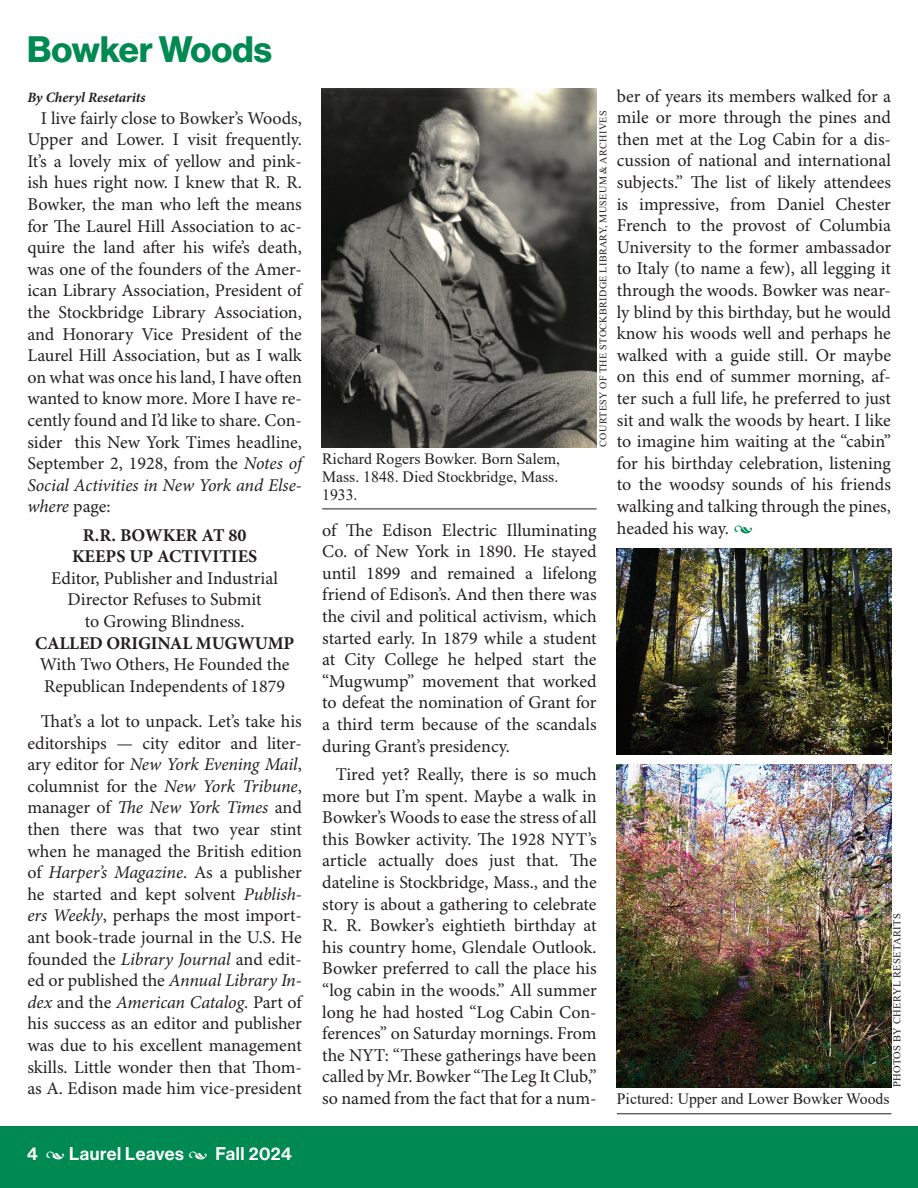
<style>
.page{position:relative;width:918px;height:1188px;background:#fff}
.page>*{position:absolute;margin:0;border:0;box-sizing:border-box;transform-origin:0 0}
.t1{font:36px "N Haas Grotesk DS Pro 75 Bd";letter-spacing:.005em;color:#008a52}
.t2{font:18px/21.6px "Minion Pro";color:#231f20;text-align:justify}
.t3{font:700 18px/21.6px "Minion Pro";letter-spacing:-.01em;color:#231f20;text-align:center}
.t4{font:18px "N Haas Grotesk DS Pro 65 Md";letter-spacing:.03em;color:#fff}
.t5{font:15.75px/18px "Times New Roman";color:#231f20;text-align:justify}
.t6{font:italic 700 14.25px "Minion Pro";color:#231f20}
.t7{font:10.5px "Times New Roman";letter-spacing:.035em;color:#231f20}
.t8{font:10.2px "Times New Roman";letter-spacing:.035em;color:#231f20}
.s1{font-style:italic}
.s2{font-family:"Minion Pro";font-style:italic}
.s3{font-style:italic;color:#008a52}
</style>
<div class="page">
<div style="left:0;top:1127px;width:918px;height:61px;background:#008a52"></div>
<img style="left:322px;top:89px;width:274px;height:358px">
<hr style="left:322px;top:509px;width:275px;height:1px;background:#231f20">
<img style="left:617px;top:549px;width:274px;height:206px">
<img style="left:617px;top:765px;width:274px;height:323px">
<hr style="left:617px;top:1113px;width:274px;height:1px;background:#231f20">
<h1 class="t1" style="left:27px;top:29px;width:246px">Bowker Woods</h1>
<p class="t6" style="left:27px;top:87px;width:120px">By Cheryl Resetarits</p>
<p class="t2" style="left:27px;top:108px;width:276px;text-indent:14px">I live fairly close to Bowker’s Woods, Upper and Lower. I visit frequently.<br>It’s a lovely mix of yellow and pink&shy;ish hues right now. I knew that R. R.<br>Bowker, the man who left the means for The Laurel Hill Association to ac&shy;quire the land after his wife’s death, was one of the founders of the Amer&shy;ican Library Association, President of the Stockbridge Library Association, and Honorary Vice President of the Laurel Hill Association, but as I walk on what was once his land, I have often wanted to know more. More I have re&shy;cently found and I’d like to share. Con&shy;sider this New York Times headline, September 2, 1928, from the <span class="s1">Notes of Social Activities in New York and Else&shy;where</span> page:</p>
<p class="t3" style="left:72px;top:524px;width:187px">R.R. BOWKER AT 80<br>KEEPS UP ACTIVITIES</p>
<p class="t2" style="left:51px;top:568px;width:228px;text-align:center">Editor, Publisher and Industrial<br>Director Refuses to Submit<br>to Growing Blindness.</p>
<p class="t3" style="left:35px;top:632px;width:261px">CALLED ORIGINAL MUGWUMP</p>
<p class="t2" style="left:40px;top:654px;width:251px">With Two Others, He Founded the<br>Republican Independents of 1879</p>
<p class="t2" style="left:27px;top:711px;width:276px;text-indent:14px">That’s a lot to unpack. Let’s take his editorships — city editor and liter&shy;ary editor for <span class="s1">New York Evening Mail</span>, columnist for the <span class="s1">New York Tribune</span>, manager of <span class="s1">The New York Times</span> and then there was that two year stint when he managed the British edition of <span class="s1">Harper’s Magazine</span>. As a publisher he started and kept solvent <span class="s1">Publish&shy;ers Weekly</span>, perhaps the most import&shy;ant book-trade journal in the U.S. He founded the <span class="s1">Library Journal</span> and edit&shy;ed or published the <span class="s1">Annual Library In&shy;dex</span> and the <span class="s1">American Catalog</span>. Part of his success as an editor and publisher was due to his excellent management skills. Little wonder then that Thom&shy;as A. Edison made him vice-president</p>
<p class="t4" style="left:27px;top:1143px;width:266px">4 <span class="s2">•</span> Laurel Leaves <span class="s2">•</span> Fall 2024</p>
<p class="t5" style="left:322px;top:449px;width:239px">Richard Rogers Bowker. Born Salem, Mass. 1848. Died Stockbridge, Mass.<br>1933.</p>
<p class="t8" style="left:596px;top:447px;width:338px;rotate:-90deg">COURTESY OF THE STOCKBRIDGE LIBRARY, MUSEUM &amp; ARCHIVES</p>
<p class="t2" style="left:322px;top:520px;width:276px">of The Edison Electric Illuminating Co. of New York in 1890. He stayed until 1899 and remained a lifelong friend of Edison’s. And then there was the civil and political activism, which started early. In 1879 while a student at City College he helped start the “Mugwump” movement that worked to defeat the nomination of Grant for a third term because of the scandals during Grant’s presidency.</p>
<p class="t2" style="left:322px;top:764px;width:276px;text-indent:14px">Tired yet? Really, there is so much more but I’m spent. Maybe a walk in Bowker’s Woods to ease the stress of all this Bowker activity. The 1928 NYT’s article actually does just that. The dateline is Stockbridge, Mass., and the story is about a gathering to celebrate R. R. Bowker’s eightieth birthday at his country home, Glendale Outlook.<br>Bowker preferred to call the place his “log cabin in the woods.” All summer long he had hosted “Log Cabin Con&shy;ferences” on Saturday mornings. From the NYT: “These gatherings have been called by Mr. Bowker “The Leg It Club,” so named from the fact that for a num-</p>
<p class="t2" style="left:617px;top:86px;width:276px">ber of years its members walked for a mile or more through the pines and then met at the Log Cabin for a dis&shy;cussion of national and international subjects.” The list of likely attendees is impressive, from Daniel Chester French to the provost of Columbia University to the former ambassador to Italy (to name a few), all legging it through the woods. Bowker was near&shy;ly blind by this birthday, but he would know his woods well and perhaps he walked with a guide still. Or maybe on this end of summer morning, af&shy;ter such a full life, he preferred to just sit and walk the woods by heart. I like to imagine him waiting at the “cabin” for his birthday celebration, listening to the woodsy sounds of his friends walking and talking through the pines, headed his way. <span class="s3">•</span></p>
<p class="t7" style="left:890px;top:1087px;width:175px;rotate:-90deg">PHOTOS BY CHERYL RESETARITS</p>
<p class="t5" style="left:617px;top:1090px;width:274px">Pictured: Upper and Lower Bowker Woods</p>
</div>
